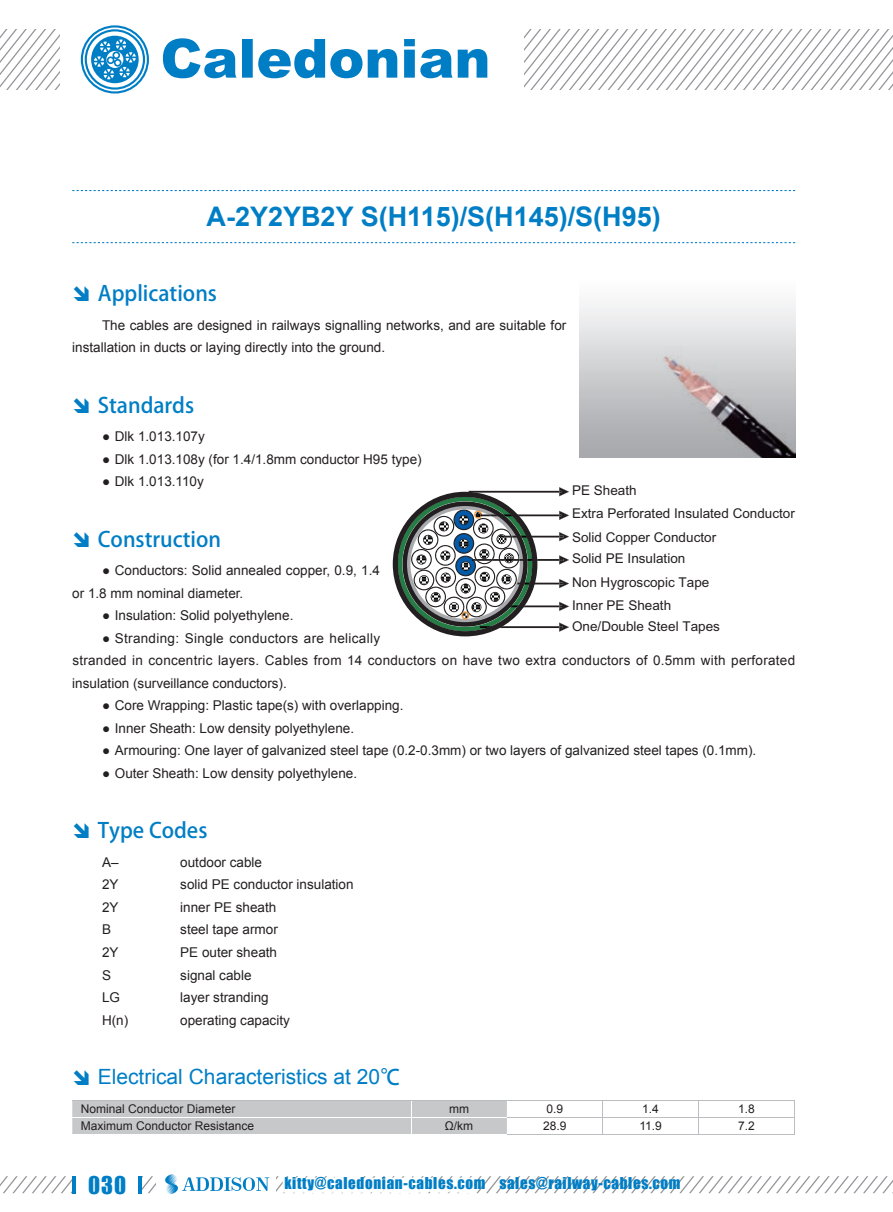
<style>
.page{position:relative;width:893px;height:1212px;background:#fff}
.page>*{position:absolute;margin:0;border:0;box-sizing:border-box;transform-origin:0 0}
.t1{font:700 27px "Arial";color:#007ec5}
.t2{font:22.5px "Impact";color:#007ec5}
.t3{font:21px "Adobe Heiti Std";color:#007ec5}
.t4{font:21px "Arial";color:#007ec5}
.t5{font:15px "Impact";letter-spacing:.045em;color:#007ec5}
.t6{font:13.5px/22.5px "Arial";color:#231f20}
.t7{font:13.5px/22.5px "Arial";letter-spacing:.02em;color:#231f20}
.t8{font:12px "Arial";color:#231f20}
.s1{font-family:"Adobe Heiti Std"}
</style>
<div class="page">
<svg style="left:81px;top:25px;width:406px;height:69px"></svg>
<svg style="left:524px;top:30px;width:369px;height:59px"></svg>
<svg style="left:0;top:30px;width:60px;height:59px"></svg>
<svg style="left:0;top:1174px;width:893px;height:20px"></svg>
<img style="left:579px;top:304px;width:216px;height:153px">
<svg style="left:72px;top:190px;width:723px;height:1px"></svg>
<svg style="left:72px;top:242px;width:723px;height:1px"></svg>
<div style="left:72px;top:1101px;width:435px;height:33px;background:#c7c8ca"></div>
<hr style="left:507px;top:1117px;width:96px;height:1px;background:#bcbdc0">
<hr style="left:603px;top:1117px;width:95px;height:1px;background:#bcbdc0">
<svg style="left:602px;top:1101px;width:1px;height:33px"></svg>
<hr style="left:698px;top:1117px;width:97px;height:1px;background:#bcbdc0">
<svg style="left:698px;top:1101px;width:1px;height:33px"></svg>
<hr style="left:507px;top:1134px;width:96px;height:1px;background:#bcbdc0">
<hr style="left:603px;top:1134px;width:95px;height:1px;background:#bcbdc0">
<hr style="left:698px;top:1134px;width:97px;height:1px;background:#bcbdc0">
<hr style="left:72px;top:1100px;width:339px;height:1px;background:#bcbdc0">
<hr style="left:411px;top:1100px;width:96px;height:1px;background:#bcbdc0">
<hr style="left:507px;top:1100px;width:96px;height:1px;background:#bcbdc0">
<hr style="left:603px;top:1100px;width:95px;height:1px;background:#bcbdc0">
<hr style="left:698px;top:1100px;width:97px;height:1px;background:#bcbdc0">
<svg style="left:794px;top:1101px;width:1px;height:33px"></svg>
<svg style="left:393px;top:487px;width:176px;height:149px"></svg>
<h1 class="t1" style="left:207px;top:198px;width:456px">A-2Y2YB2Y S(H115)/S(H145)/S(H95)</h1>
<h3 class="t3" style="left:98px;top:281px;width:121px">Applications</h3>
<p class="t6" style="left:72px;top:314px;width:496px;text-indent:30px">The cables are designed in railways signalling networks, and are suitable for installation in ducts or laying directly into the ground.</p>
<h3 class="t3" style="left:98px;top:392px;width:98px">Standards</h3>
<p class="t6" style="left:102px;top:425px;width:104px">● Dlk 1.013.107y</p>
<p class="t6" style="left:102px;top:448px;width:321px">● Dlk 1.013.108y (for 1.4/1.8mm conductor H95 type)</p>
<p class="t6" style="left:102px;top:470px;width:103px">● Dlk 1.013.110y</p>
<p class="t6" style="left:572px;top:479px;width:66px">PE Sheath</p>
<p class="t6" style="left:572px;top:502px;width:224px;line-height:23px">Extra Perforated Insulated Conductor<br>Solid Copper Conductor</p>
<h3 class="t3" style="left:98px;top:526px;width:125px">Construction</h3>
<p class="t6" style="left:72px;top:559px;width:309px;text-indent:30px">● Conductors: Solid annealed copper, 0.9, 1.4 or 1.8 mm nominal diameter.</p>
<p class="t6" style="left:102px;top:604px;width:193px">● Insulation: Solid polyethylene.</p>
<p class="t7" style="left:72px;top:627px;width:724px;text-indent:30px">● Stranding: Single conductors are helically<br>stranded in concentric layers. Cables from 14 conductors on have two extra conductors of 0.5mm with perforated insulation (surveillance conductors).</p>
<p class="t6" style="left:102px;top:694px;width:303px">● Core Wrapping: Plastic tape(s) with overlapping.</p>
<p class="t6" style="left:102px;top:717px;width:254px">● Inner Sheath: Low density polyethylene.</p>
<p class="t6" style="left:102px;top:739px;width:656px">● Armouring: One layer of galvanized steel tape (0.2-0.3mm) or two layers of galvanized steel tapes (0.1mm).</p>
<p class="t6" style="left:102px;top:762px;width:257px">● Outer Sheath: Low density polyethylene.</p>
<p class="t6" style="left:572px;top:547px;width:139px;line-height:23.4px">Solid PE Insulation<br>Non Hygroscopic Tape<br>Inner PE Sheath</p>
<p class="t6" style="left:572px;top:615px;width:149px">One/Double Steel Tapes</p>
<h3 class="t3" style="left:98px;top:818px;width:111px">Type Codes</h3>
<p class="t6" style="left:102px;top:851px;width:18px">A–</p>
<p class="t6" style="left:180px;top:851px;width:83px">outdoor cable</p>
<p class="t6" style="left:102px;top:873px;width:18px">2Y</p>
<p class="t6" style="left:180px;top:873px;width:175px">solid PE conductor insulation</p>
<p class="t6" style="left:102px;top:896px;width:18px">2Y</p>
<p class="t6" style="left:180px;top:896px;width:98px">inner PE sheath</p>
<p class="t6" style="left:102px;top:918px;width:11px">B</p>
<p class="t6" style="left:180px;top:918px;width:99px">steel tape armor</p>
<p class="t6" style="left:102px;top:941px;width:18px">2Y</p>
<p class="t6" style="left:180px;top:941px;width:98px">PE outer sheath</p>
<p class="t6" style="left:102px;top:964px;width:11px">S</p>
<p class="t6" style="left:180px;top:964px;width:73px">signal cable</p>
<p class="t6" style="left:102px;top:986px;width:20px">LG</p>
<p class="t6" style="left:180px;top:986px;width:90px">layer stranding</p>
<p class="t6" style="left:102px;top:1009px;width:28px">H(n)</p>
<p class="t6" style="left:180px;top:1009px;width:111px">operating capacity</p>
<h3 class="t4" style="left:98px;top:1063px;width:305px">Electrical Characteristics at 20<span class="s1">℃</span></h3>
<p class="t8" style="left:81px;top:1101px;width:156px">Nominal Conductor Diameter</p>
<p class="t8" style="left:449px;top:1101px;width:21px">mm</p>
<p class="t8" style="left:546px;top:1101px;width:18px">0.9</p>
<p class="t8" style="left:642px;top:1101px;width:18px">1.4</p>
<p class="t8" style="left:738px;top:1101px;width:18px">1.8</p>
<p class="t8" style="left:81px;top:1118px;width:175px">Maximum Conductor Resistance</p>
<p class="t8" style="left:445px;top:1118px;width:30px">Ω/km</p>
<p class="t8" style="left:543px;top:1118px;width:25px">28.9</p>
<p class="t8" style="left:639px;top:1118px;width:24px">11.9</p>
<p class="t8" style="left:738px;top:1118px;width:18px">7.2</p>
<h2 class="t2" style="left:88px;top:1167px;width:39px">030</h2>
<p class="t5" style="left:284px;top:1172px;width:398px">kitty@caledonian-cables.com sales@railway-cables.com</p>
</div>
